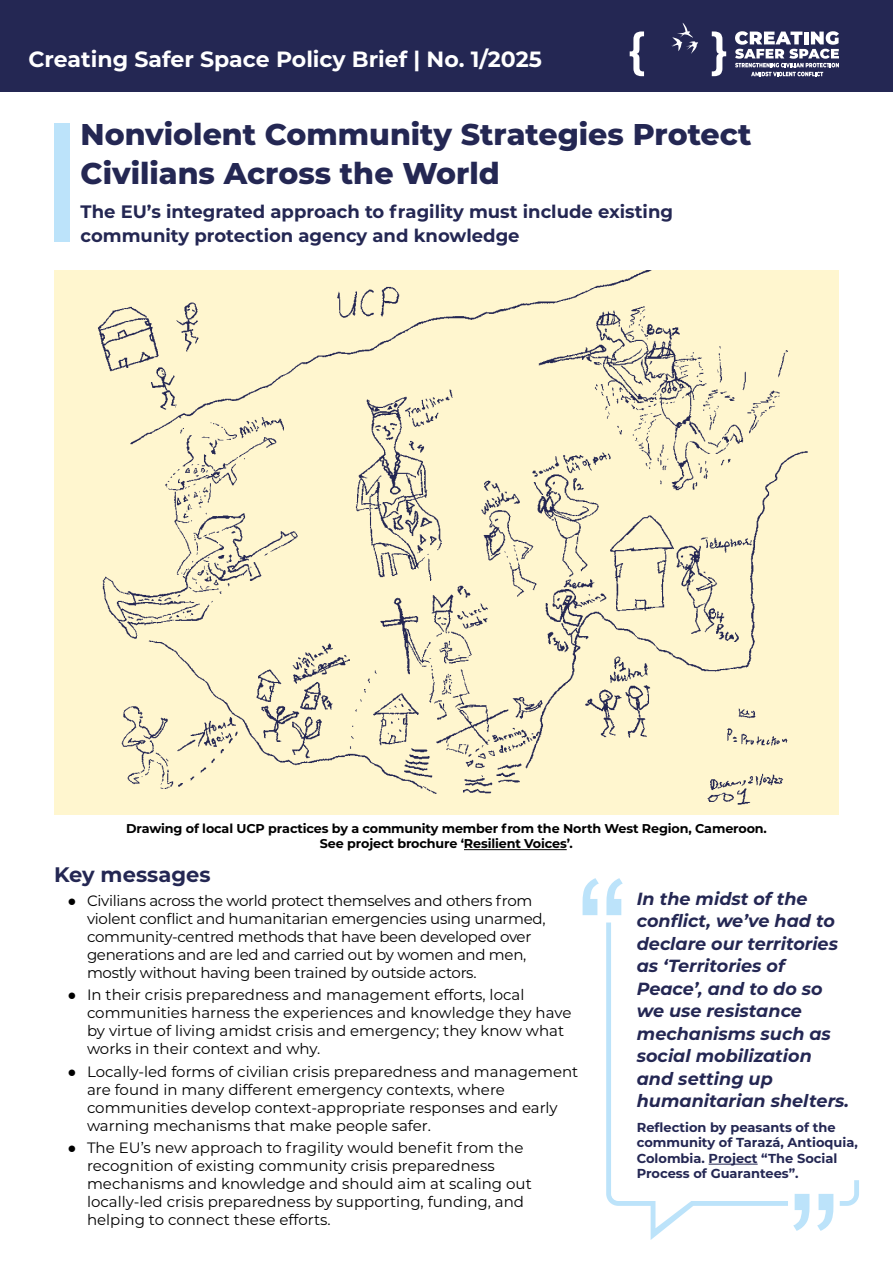
<style>
.page{position:relative;width:893px;height:1263px;background:#fff}
.page>*{position:absolute;margin:0;border:0;box-sizing:border-box;transform-origin:0 0}
.t1{font:800 30px/39px "Montserrat";color:#242753}
.t2{font:700 22.05px "Montserrat";color:#fff}
.t3{font:700 21px "Montserrat";color:#242753}
.t4{font:700 18px/24.6px "Montserrat";color:#242753}
.t5{font:italic 700 17.55px/22.5px "Montserrat";color:#242753}
.t6{font:15px/18px "Montserrat";color:#000}
.t7{font:15px/18px "Montserrat";letter-spacing:-.02em;color:#000}
.t8{font:700 13.05px/15.6px "Montserrat";color:#242753}
.t9{font:700 12.75px/15.3px "Montserrat";letter-spacing:-.01em;color:#000;text-align:center}
.s1{font-family:"Arial"}
</style>
<div class="page">
<div style="left:0;top:0;width:893px;height:91px;background:#242753"></div>
<hr style="left:464px;top:849px;width:103px;height:1px;background:#000">
<svg style="left:735px;top:31px;width:104px;height:45px"></svg>
<svg style="left:671px;top:23px;width:27px;height:31px"></svg>
<svg style="left:630px;top:31px;width:14px;height:45px"></svg>
<svg style="left:712px;top:31px;width:14px;height:45px"></svg>
<img style="left:54px;top:270px;width:785px;height:544px">
<div style="left:54px;top:124px;width:15px;height:118px;background:#bce3fa"></div>
<svg style="left:606px;top:922px;width:182px;height:318px"></svg>
<svg style="left:840px;top:1180px;width:19px;height:26px"></svg>
<svg style="left:793px;top:1194px;width:40px;height:37px"></svg>
<svg style="left:583px;top:878px;width:40px;height:37px"></svg>
<h2 class="t2" style="left:28px;top:43px;width:515px">Creating Safer Space Policy Brief | No. 1/2025</h2>
<h1 class="t1" style="left:81px;top:113px;width:673px">Nonviolent Community Strategies Protect<br>Civilians Across the World</h1>
<p class="t4" style="left:81px;top:198px;width:594px">The EU’s integrated approach to fragility must include existing community protection agency and knowledge</p>
<p class="t9" style="left:126px;top:820px;width:642px">Drawing of local UCP practices by a community member from the North West Region, Cameroon.<br>See project brochure ‘Resilient Voices’.</p>
<h3 class="t3" style="left:54px;top:859px;width:158px">Key messages</h3>
<p class="t7" style="left:87px;top:891px;width:460px;text-indent:-19px"><span class="s1">●</span> Civilians across the world protect themselves and others from violent conflict and humanitarian emergencies using unarmed, community-centred methods that have been developed over generations and are led and carried out by women and men, mostly without having been trained by outside actors.</p>
<p class="t6" style="left:87px;top:985px;width:486px;text-indent:-20px"><span class="s1">●</span> In their crisis preparedness and management efforts, local communities harness the experiences and knowledge they have by virtue of living amidst crisis and emergency; they know what works in their context and why.</p>
<p class="t6" style="left:87px;top:1062px;width:493px;text-indent:-20px"><span class="s1">●</span> Locally-led forms of civilian crisis preparedness and management are found in many different emergency contexts, where communities develop context-appropriate responses and early warning mechanisms that make people safer.</p>
<p class="t6" style="left:87px;top:1138px;width:446px;text-indent:-20px"><span class="s1">●</span> The EU’s new approach to fragility would benefit from the recognition of existing community crisis preparedness mechanisms and knowledge and should aim at scaling out locally-led crisis preparedness by supporting, funding, and helping to connect these efforts.</p>
<p class="t5" style="left:637px;top:886px;width:214px">In the midst of the conflict, we’ve had to declare our territories as ‘Territories of<br>Peace’, and to do so we use resistance mechanisms such as social mobilization and setting up humanitarian shelters.</p>
<p class="t8" style="left:637px;top:1118px;width:223px">Reflection by peasants of the community of Tarazá, Antioquia,<br>Colombia. Project “The Social<br>Process of Guarantees”.</p>
</div>
